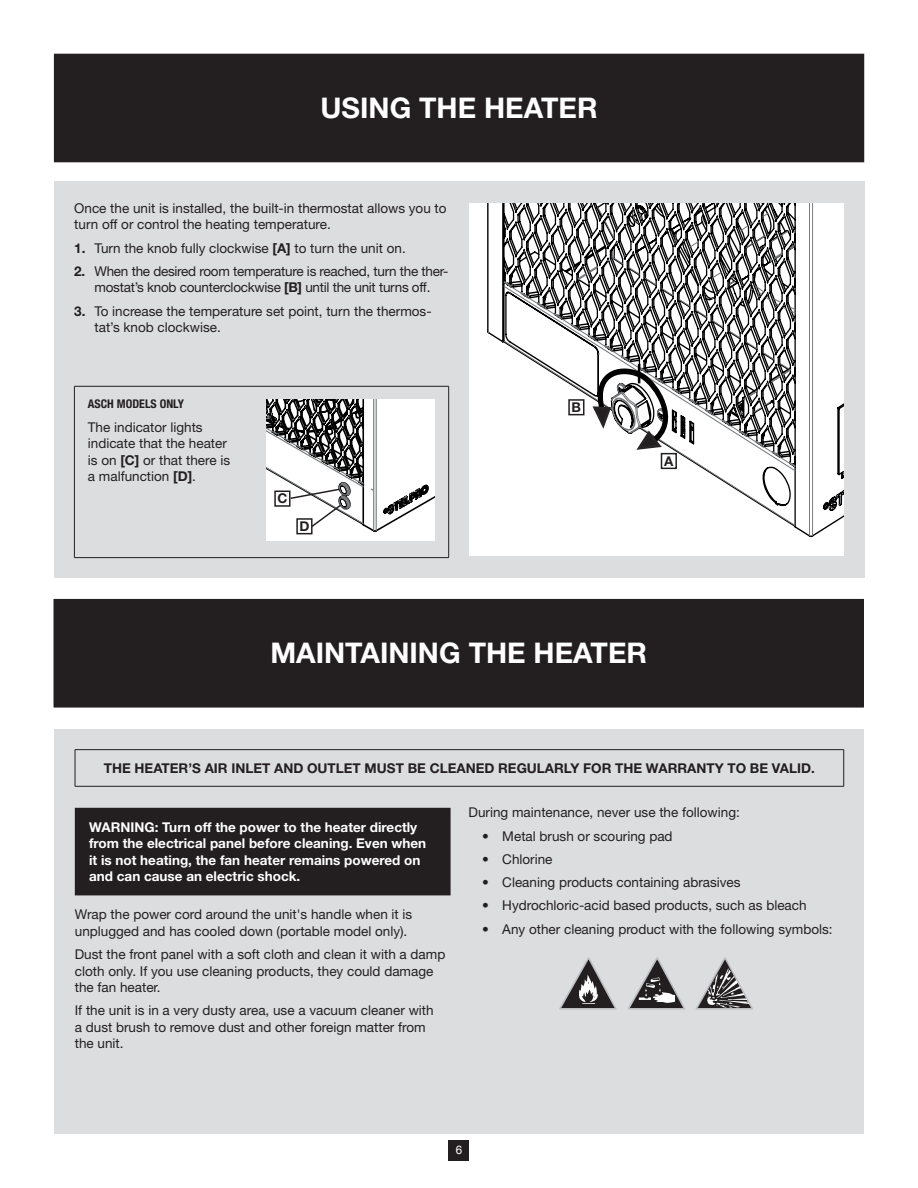
<style>
.page{position:relative;width:918px;height:1188px;background:#fff}
.page>*{position:absolute;margin:0;border:0;box-sizing:border-box;transform-origin:0 0}
.t1{font:700 28.5px "Helvetica Neue LT Std";color:#fff}
.t2{font:13.5px/16.5px "Helvetica Neue LT Std";color:#231f20}
.t3{font:700 13.5px/16.5px "Helvetica Neue LT Std";color:#fff}
.t4{font:13.5px/16.5px "Helvetica Neue LT Std";letter-spacing:-.02em;color:#231f20;text-align:center}
.t5{font:700 13.5px "Helvetica Neue LT Std";color:#231f20}
.t6{font:700 condensed 12px "Helvetica Neue LT Std";color:#231f20}
.t7{font:11.7px "Arial";color:#fff}
.s1{font-weight:700}
</style>
<div class="page">
<div style="left:449px;top:1140px;width:20px;height:20px;background:#231f20"></div>
<div style="left:54px;top:182px;width:810px;height:396px;background:#dcdddf"></div>
<div style="left:469px;top:203px;width:375px;height:353px;background:#fff"></div>
<svg style="left:487px;top:203px;width:356px;height:334px"></svg>
<div style="left:266px;top:399px;width:169px;height:142px;background:#fff"></div>
<svg style="left:568px;top:359px;width:113px;height:111px"></svg>
<svg style="left:266px;top:399px;width:169px;height:136px"></svg>
<div style="left:55px;top:729px;width:809px;height:405px;background:#dcdddf"></div>
<div style="left:54px;top:54px;width:810px;height:108px;background:#231f20"></div>
<div style="left:54px;top:599px;width:809px;height:108px;background:#231f20"></div>
<div style="left:76px;top:809px;width:374px;height:86px;background:#231f20"></div>
<hr style="left:75px;top:808px;width:376px;height:1px;background:#231f20">
<hr style="left:75px;top:809px;width:1px;height:85px;background:#231f20">
<hr style="left:449px;top:809px;width:2px;height:85px;background:#231f20">
<hr style="left:75px;top:894px;width:376px;height:1px;background:#231f20">
<hr style="left:75px;top:749px;width:769px;height:1px;background:#231f20">
<hr style="left:75px;top:750px;width:1px;height:36px;background:#231f20">
<hr style="left:843px;top:750px;width:1px;height:36px;background:#231f20">
<hr style="left:75px;top:786px;width:769px;height:1px;background:#231f20">
<hr style="left:74px;top:386px;width:375px;height:1px;background:#231f20">
<hr style="left:74px;top:386px;width:1px;height:171px;background:#231f20">
<hr style="left:448px;top:386px;width:1px;height:171px;background:#231f20">
<hr style="left:74px;top:557px;width:375px;height:1px;background:#231f20">
<svg style="left:559px;top:957px;width:58px;height:53px"></svg>
<svg style="left:628px;top:957px;width:57px;height:53px"></svg>
<svg style="left:696px;top:957px;width:57px;height:53px"></svg>
<h1 class="t1" style="left:321px;top:90px;width:279px">USING THE HEATER</h1>
<p class="t2" style="left:74px;top:200px;width:374px">Once the unit is installed, the built-in thermostat allows you to turn off or control the heating temperature.</p>
<p class="t2" style="left:74px;top:239px;width:333px"><span class="s1">1.</span> Turn the knob fully clockwise <span class="s1">[A]</span> to turn the unit on.</p>
<p class="t4" style="left:74px;top:263px;width:376px"><span class="s1">2.</span> When the desired room temperature is reached, turn the ther&shy;mostat’s knob counterclockwise <span class="s1">[B]</span> until the unit turns off.</p>
<p class="t2" style="left:95px;top:302px;width:339px;text-indent:-20px"><span class="s1">3.</span> To increase the temperature set point, turn the thermos&shy;tat’s knob clockwise.</p>
<p class="t6" style="left:88px;top:397px;width:98px">ASCH MODELS ONLY</p>
<p class="t2" style="left:88px;top:418px;width:144px">The indicator lights indicate that the heater is on <span class="s1">[C]</span> or that there is a malfunction <span class="s1">[D]</span>.</p>
<p class="t5" style="left:277px;top:490px;width:12px">C</p>
<p class="t5" style="left:299px;top:518px;width:12px">D</p>
<p class="t5" style="left:572px;top:399px;width:11px">B</p>
<p class="t5" style="left:664px;top:453px;width:11px">A</p>
<h1 class="t1" style="left:270px;top:636px;width:378px">MAINTAINING THE HEATER</h1>
<p class="t5" style="left:104px;top:760px;width:712px">THE HEATER’S AIR INLET AND OUTLET MUST BE CLEANED REGULARLY FOR THE WARRANTY TO BE VALID.</p>
<p class="t3" style="left:89px;top:818px;width:339px">WARNING: Turn off the power to the heater directly from the electrical panel before cleaning. Even when it is not heating, the fan heater remains powered on and can cause an electric shock.</p>
<p class="t2" style="left:75px;top:906px;width:339px">Wrap the power cord around the unit's handle when it is unplugged and has cooled down (portable model only).</p>
<p class="t2" style="left:75px;top:946px;width:372px">Dust the front panel with a soft cloth and clean it with a damp cloth only. If you use cleaning products, they could damage the fan heater.</p>
<p class="t2" style="left:75px;top:1002px;width:360px">If the unit is in a very dusty area, use a vacuum cleaner with a dust brush to remove dust and other foreign matter from the unit.</p>
<p class="t2" style="left:469px;top:804px;width:273px">During maintenance, never use the following:</p>
<p class="t2" style="left:482px;top:827px;width:192px">• Metal brush or scouring pad</p>
<p class="t2" style="left:482px;top:851px;width:72px">• Chlorine</p>
<p class="t2" style="left:482px;top:874px;width:260px">• Cleaning products containing abrasives</p>
<p class="t2" style="left:482px;top:897px;width:326px">• Hydrochloric-acid based products, such as bleach</p>
<p class="t2" style="left:482px;top:920px;width:352px">• Any other cleaning product with the following symbols:</p>
<p class="t7" style="left:456px;top:1143px;width:8px">6</p>
</div>
